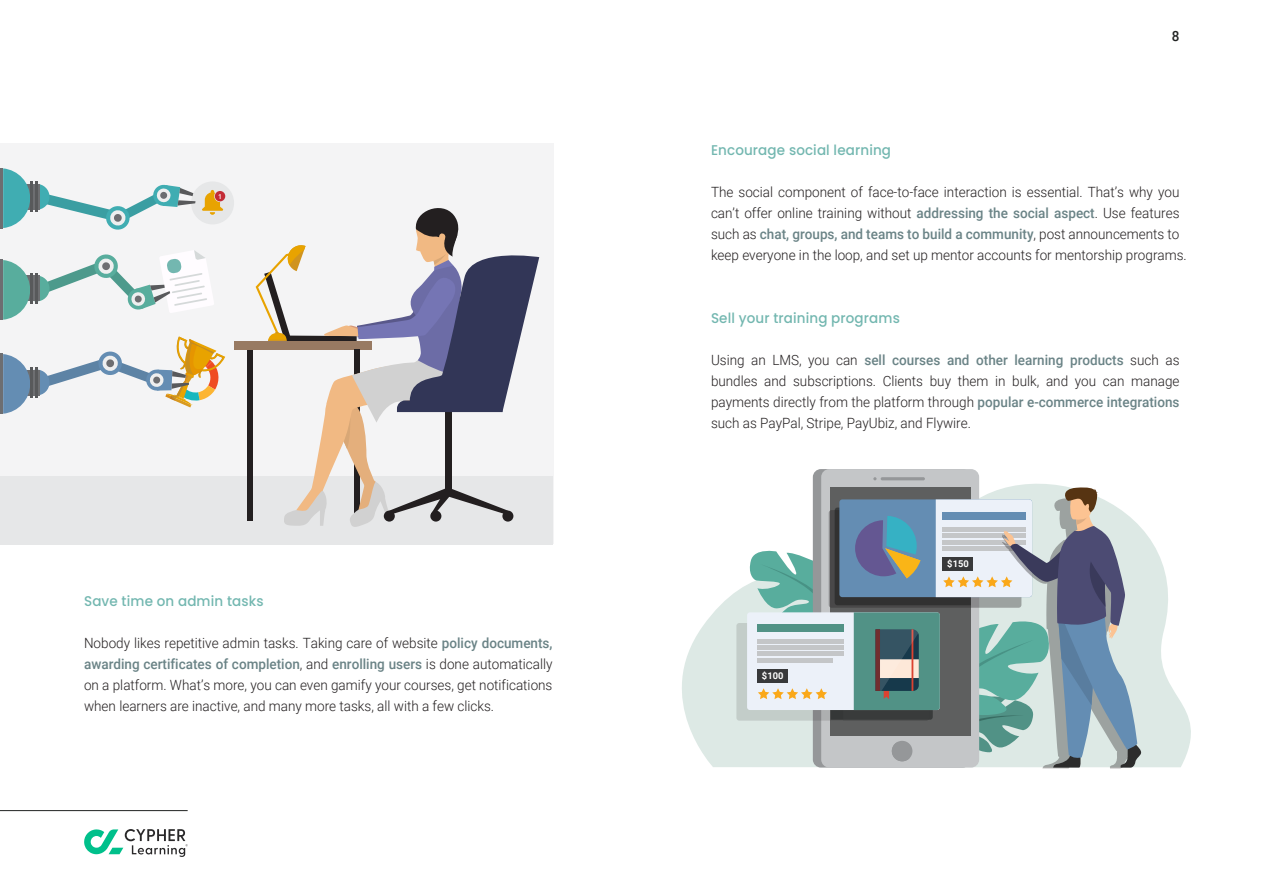
<style>
.page{position:relative;width:1263px;height:893px;background:#fff}
.page>*{position:absolute;margin:0;border:0;box-sizing:border-box;transform-origin:0 0}
.t1{font:300 14.1px/21px "Roboto";color:#231f20;text-align:justify;scale:.96 1}
.t2{font:500 14.1px "Poppins";letter-spacing:.01em;color:#73b7b0;scale:.96 1}
.t3{font:500 14.1px "Roboto";color:#212322;scale:.96 1}
.t4{font:700 9.3px "Roboto";color:#fff}
.t5{font:600 6.75px "Open Sans";color:#fff}
.s1{font-weight:500;color:#6a8386}
</style>
<div class="page">
<div style="left:0;top:143px;width:553px;height:401px;background:#f4f4f5"></div>
<div style="left:0;top:476px;width:552px;height:68px;background:#e6e7e8"></div>
<div style="left:247px;top:349px;width:6px;height:172px;background:#231f20"></div>
<div style="left:234px;top:341px;width:138px;height:9px;background:#987a62"></div>
<svg style="left:256px;top:208px;width:283px;height:319px"></svg>
<div style="left:191px;top:181px;width:43px;height:43px;background:#e6e7e8;border-radius:50%"></div>
<svg style="left:202px;top:190px;width:21px;height:25px"></svg>
<div style="left:215px;top:191px;width:10px;height:10px;background:#c32b36;border-radius:50%"></div>
<div style="left:24px;top:184px;width:26px;height:26px;background:#40adb2;border-radius:50%"></div>
<div style="left:24px;top:184px;width:16px;height:26px;background:linear-gradient(to bottom,#6d6e71,#6d6e71)"></div>
<svg style="left:42px;top:184px;width:153px;height:46px"></svg>
<svg style="left:3px;top:168px;width:27px;height:60px"></svg>
<hr style="left:0;top:168px;width:3px;height:61px;background:#6d6e71">
<hr style="left:35px;top:182px;width:2px;height:30px;background:#58595b">
<hr style="left:30px;top:182px;width:3px;height:30px;background:#58595b">
<div style="left:24px;top:276px;width:16px;height:25px;background:#6d6e71"></div>
<svg style="left:37px;top:250px;width:177px;height:62px"></svg>
<svg style="left:3px;top:260px;width:27px;height:60px"></svg>
<hr style="left:0;top:259px;width:3px;height:61px;background:#6d6e71">
<hr style="left:35px;top:273px;width:2px;height:31px;background:#58595b">
<hr style="left:30px;top:273px;width:3px;height:31px;background:#58595b">
<div style="left:24px;top:370px;width:16px;height:25px;background:#6d6e71"></div>
<svg style="left:37px;top:337px;width:188px;height:70px"></svg>
<svg style="left:3px;top:354px;width:27px;height:60px"></svg>
<hr style="left:0;top:353px;width:3px;height:61px;background:#6d6e71">
<hr style="left:35px;top:367px;width:2px;height:31px;background:#58595b">
<hr style="left:30px;top:367px;width:3px;height:31px;background:#58595b">
<svg style="left:682px;top:473px;width:509px;height:294px"></svg>
<div style="left:821px;top:469px;width:158px;height:299px;background:#c4c6c8;border-radius:8px"></div>
<hr style="left:881px;top:477px;width:44px;height:3px;background:#959799;border-radius:2px">
<div style="left:736px;top:623px;width:193px;height:98px;background:#c3cdc9;border-radius:3px"></div>
<svg style="left:747px;top:487px;width:395px;height:281px"></svg>
<hr style="left:0;top:810px;width:188px;height:1px;background:#212322">
<svg style="left:84px;top:829px;width:104px;height:28px"></svg>
<p class="t5" style="left:218px;top:191px;width:5px">1</p>
<p class="t2" style="left:84px;top:593px;width:189px">Save time on admin tasks</p>
<p class="t1" style="left:84px;top:632px;width:489px">Nobody likes repetitive admin tasks. Taking care of website <span class="s1">policy documents, awarding certificates of completion</span>, and <span class="s1">enrolling users</span> is done automatically on a platform. What’s more, you can even gamify your courses, get notifications when learners are inactive, and many more tasks, all with a few clicks.</p>
<p class="t3" style="left:1172px;top:26px;width:9px">8</p>
<p class="t2" style="left:711px;top:142px;width:189px">Encourage social learning</p>
<p class="t1" style="left:711px;top:181px;width:497px;text-align:left">The social component of face-to-face interaction is essential. That’s why you can’t offer online training without <span class="s1">addressing the social aspect</span>. Use features such as <span class="s1">chat, groups, and teams to build a community</span>, post announcements to keep everyone in the loop, and set up mentor accounts for mentorship programs.</p>
<p class="t2" style="left:711px;top:310px;width:198px">Sell your training programs</p>
<p class="t1" style="left:711px;top:349px;width:489px">Using an LMS, you can <span class="s1">sell courses and other learning products</span> such as bundles and subscriptions. Clients buy them in bulk, and you can manage payments directly from the platform through <span class="s1">popular e-commerce integrations </span>such as PayPal, Stripe, PayUbiz, and Flywire.</p>
<p class="t4" style="left:762px;top:669px;width:23px">$100</p>
<p class="t4" style="left:947px;top:557px;width:23px">$150</p>
</div>
